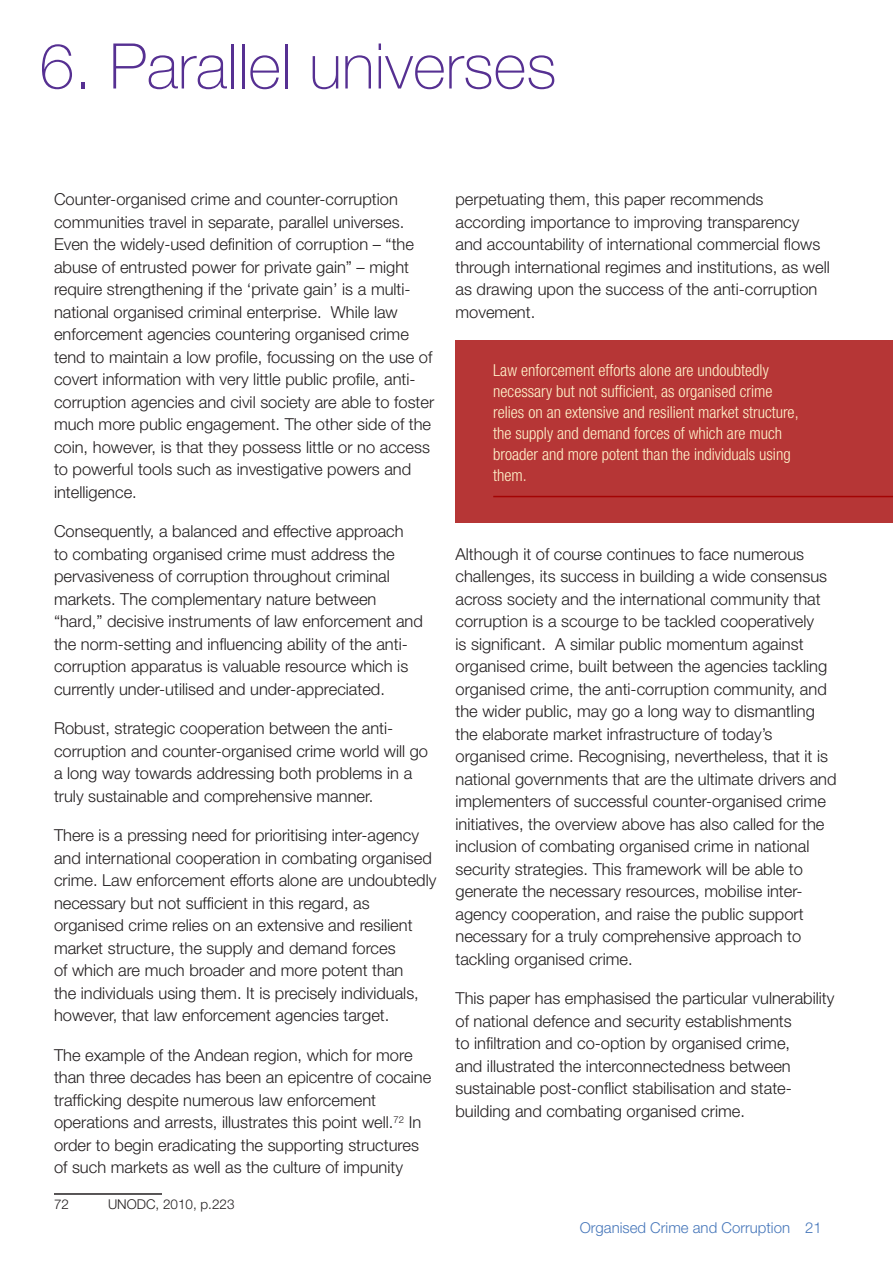
<style>
.page{position:relative;width:893px;height:1263px;background:#fff}
.page>*{position:absolute;margin:0;border:0;box-sizing:border-box;transform-origin:0 0}
.inside_main_title_pa{font:100 63px "Helvetica Neue";color:#563092}
.Paragraph_main_text{font:300 16.5px/22.5px "Helvetica Neue";color:#231f20}
.Paragraph_main_text-2{font:300 condensed 16.5px/21px "Helvetica Neue";color:#fff3cb}
.t1{font:300 15px "Helvetica Neue";color:#4777ba}
.t2{font:300 13.5px "Helvetica Neue";color:#231f20}
</style>
<div class="page">
<hr style="left:54px;top:1193px;width:108px;height:2px;background:#231f20">
<div style="left:455px;top:340px;width:438px;height:183px;background:#b63636"></div>
<hr style="left:493px;top:496px;width:400px;height:1px;background:#a40404">
<p class="inside_main_title_pa" style="left:39px;top:30px;width:519px">6. Parallel universes</p>
<p class="Paragraph_main_text" style="left:54px;top:188px;width:382px">Counter-organised crime and counter-corruption communities travel in separate, parallel universes.<br>Even the widely-used definition of corruption – “the abuse of entrusted power for private gain” – might require strengthening if the ‘private gain’ is a multi&shy;national organised criminal enterprise. While law enforcement agencies countering organised crime tend to maintain a low profile, focussing on the use of covert information with very little public profile, anti&shy;corruption agencies and civil society are able to foster much more public engagement. The other side of the coin, however, is that they possess little or no access to powerful tools such as investigative powers and intelligence.</p>
<p class="Paragraph_main_text" style="left:54px;top:520px;width:370px">Consequently, a balanced and effective approach<br>to combating organised crime must address the pervasiveness of corruption throughout criminal markets. The complementary nature between “hard,” decisive instruments of law enforcement and the norm-setting and influencing ability of the anti&shy;corruption apparatus is valuable resource which is currently under-utilised and under-appreciated.</p>
<p class="Paragraph_main_text" style="left:54px;top:717px;width:376px">Robust, strategic cooperation between the anti&shy;corruption and counter-organised crime world will go a long way towards addressing both problems in a truly sustainable and comprehensive manner.</p>
<p class="Paragraph_main_text" style="left:54px;top:824px;width:384px">There is a pressing need for prioritising inter-agency and international cooperation in combating organised crime. Law enforcement efforts alone are undoubtedly necessary but not sufficient in this regard, as organised crime relies on an extensive and resilient market structure, the supply and demand forces<br>of which are much broader and more potent than<br>the individuals using them. It is precisely individuals, however, that law enforcement agencies target.</p>
<p class="Paragraph_main_text" style="left:54px;top:1043px;width:379px">The example of the Andean region, which for more than three decades has been an epicentre of cocaine trafficking despite numerous law enforcement operations and arrests, illustrates this point well.<sup>72</sup> In order to begin eradicating the supporting structures of such markets as well as the culture of impunity</p>
<p class="t2" style="left:54px;top:1196px;width:17px">72</p>
<p class="t2" style="left:108px;top:1196px;width:128px">UNODC, 2010, p.223</p>
<p class="Paragraph_main_text" style="left:455px;top:188px;width:376px">perpetuating them, this paper recommends according importance to improving transparency and accountability of international commercial flows through international regimes and institutions, as well as drawing upon the success of the anti-corruption movement.</p>
<p class="Paragraph_main_text-2" style="left:493px;top:360px;width:307px">Law enforcement efforts alone are undoubtedly necessary but not sufficient, as organised crime relies on an extensive and resilient market structure, the supply and demand forces of which are much broader and more potent than the individuals using them.</p>
<p class="Paragraph_main_text" style="left:455px;top:542px;width:383px">Although it of course continues to face numerous challenges, its success in building a wide consensus across society and the international community that corruption is a scourge to be tackled cooperatively<br>is significant. A similar public momentum against organised crime, built between the agencies tackling organised crime, the anti-corruption community, and the wider public, may go a long way to dismantling the elaborate market infrastructure of today’s organised crime. Recognising, nevertheless, that it is national governments that are the ultimate drivers and implementers of successful counter-organised crime initiatives, the overview above has also called for the inclusion of combating organised crime in national security strategies. This framework will be able to generate the necessary resources, mobilise inter&shy;agency cooperation, and raise the public support necessary for a truly comprehensive approach to tackling organised crime.</p>
<p class="Paragraph_main_text" style="left:455px;top:987px;width:380px">This paper has emphasised the particular vulnerability of national defence and security establishments<br>to infiltration and co-option by organised crime,<br>and illustrated the interconnectedness between sustainable post-conflict stabilisation and state&shy;building and combating organised crime.</p>
<p class="t1" style="left:580px;top:1218px;width:244px">Organised Crime and Corruption 21</p>
</div>
